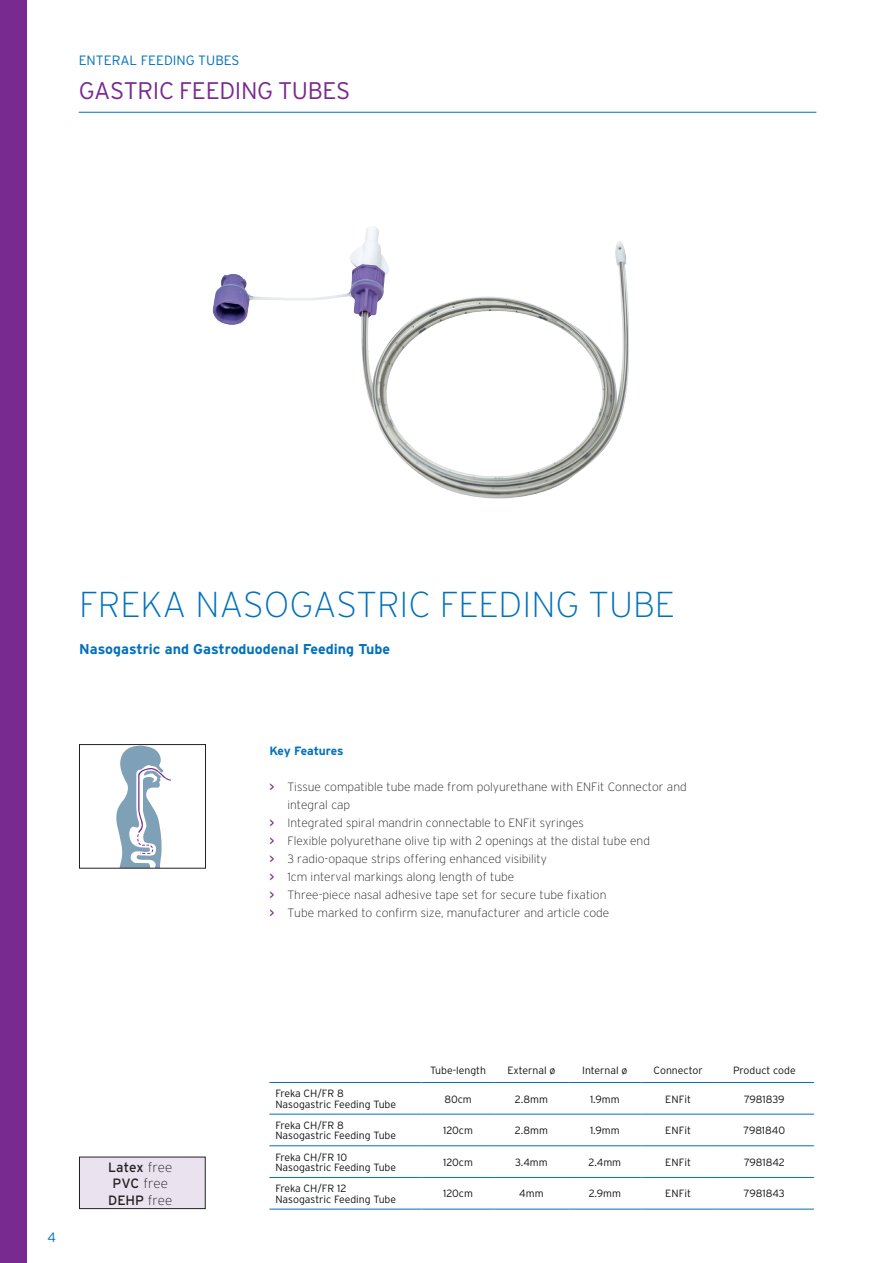
<style>
.page{position:relative;width:893px;height:1263px;background:#fff}
.page>*{position:absolute;margin:0;border:0;box-sizing:border-box;transform-origin:0 0}
.t1{font:200 36px "Interstate";color:#0071bb}
.t2{font:300 24px "Interstate";letter-spacing:-.015em;color:#792a91}
.t3{font:700 14.25px "Interstate";color:#0071bb}
.t4{font:300 13.5px "Interstate";color:#0071bb}
.t5{font:13.5px "Interstate";color:#231f20}
.t6{font:200 13.5px "Interstate";color:#231f20}
.t7{font:200 12px "Interstate";color:#231f20}
.t8{font:700 12px "Interstate";letter-spacing:-.01em;color:#0071bb}
.t9{font:300 10.5px/10.5px "Interstate";color:#111314}
.s1{font-weight:400;color:#792a91}
.s2{font-weight:200}
.s3{font-weight:400}
</style>
<div class="page">
<div style="left:0;top:0;width:26px;height:1263px;background:#792a91"></div>
<hr style="left:79px;top:112px;width:737px;height:1px;background:#0071bb">
<img style="left:212px;top:226px;width:417px;height:273px">
<hr style="left:269px;top:1082px;width:152px;height:1px;background:#0071bb">
<hr style="left:421px;top:1082px;width:74px;height:1px;background:#0071bb">
<hr style="left:495px;top:1082px;width:73px;height:1px;background:#0071bb">
<hr style="left:568px;top:1082px;width:73px;height:1px;background:#0071bb">
<hr style="left:641px;top:1082px;width:74px;height:1px;background:#0071bb">
<hr style="left:715px;top:1082px;width:99px;height:1px;background:#0071bb">
<hr style="left:269px;top:1114px;width:152px;height:1px;background:#0071bb">
<hr style="left:421px;top:1114px;width:74px;height:1px;background:#0071bb">
<hr style="left:495px;top:1114px;width:73px;height:1px;background:#0071bb">
<hr style="left:568px;top:1114px;width:73px;height:1px;background:#0071bb">
<hr style="left:641px;top:1114px;width:74px;height:1px;background:#0071bb">
<hr style="left:715px;top:1114px;width:99px;height:1px;background:#0071bb">
<hr style="left:269px;top:1145px;width:152px;height:1px;background:#0071bb">
<hr style="left:421px;top:1145px;width:74px;height:1px;background:#0071bb">
<hr style="left:495px;top:1145px;width:73px;height:1px;background:#0071bb">
<hr style="left:568px;top:1145px;width:73px;height:1px;background:#0071bb">
<hr style="left:641px;top:1145px;width:74px;height:1px;background:#0071bb">
<hr style="left:715px;top:1145px;width:99px;height:1px;background:#0071bb">
<hr style="left:269px;top:1177px;width:152px;height:1px;background:#0071bb">
<hr style="left:421px;top:1177px;width:74px;height:1px;background:#0071bb">
<hr style="left:495px;top:1177px;width:73px;height:1px;background:#0071bb">
<hr style="left:568px;top:1177px;width:73px;height:1px;background:#0071bb">
<hr style="left:641px;top:1177px;width:74px;height:1px;background:#0071bb">
<hr style="left:715px;top:1177px;width:99px;height:1px;background:#0071bb">
<hr style="left:269px;top:1209px;width:152px;height:1px;background:#0071bb">
<hr style="left:421px;top:1209px;width:74px;height:1px;background:#0071bb">
<hr style="left:495px;top:1209px;width:73px;height:1px;background:#0071bb">
<hr style="left:568px;top:1209px;width:73px;height:1px;background:#0071bb">
<hr style="left:641px;top:1209px;width:74px;height:1px;background:#0071bb">
<hr style="left:715px;top:1209px;width:99px;height:1px;background:#0071bb">
<svg style="left:79px;top:1156px;width:127px;height:53px;background:#e1d8e5"></svg>
<svg style="left:79px;top:744px;width:127px;height:125px"></svg>
<p class="t4" style="left:79px;top:52px;width:162px">ENTERAL FEEDING TUBES</p>
<p class="t2" style="left:79px;top:77px;width:273px">GASTRIC FEEDING TUBES</p>
<p class="t1" style="left:79px;top:584px;width:597px">FREKA NASOGASTRIC FEEDING TUBE</p>
<p class="t3" style="left:79px;top:641px;width:313px">Nasogastric and Gastroduodenal Feeding Tube</p>
<p class="t8" style="left:269px;top:744px;width:76px">Key Features</p>
<p class="t7" style="left:269px;top:780px;width:419px"><span class="s1">&gt;</span> Tissue compatible tube made from polyurethane with ENFit Connector and</p>
<p class="t7" style="left:287px;top:798px;width:64px">integral cap</p>
<p class="t7" style="left:269px;top:816px;width:316px"><span class="s1">&gt;</span> Integrated spiral mandrin connectable to ENFit syringes</p>
<p class="t7" style="left:269px;top:834px;width:382px"><span class="s1">&gt;</span> Flexible polyurethane olive tip with 2 openings at the distal tube end</p>
<p class="t7" style="left:269px;top:852px;width:279px"><span class="s1">&gt;</span> 3 radio-opaque strips offering enhanced visibility</p>
<p class="t7" style="left:269px;top:870px;width:246px"><span class="s1">&gt;</span> 1cm interval markings along length of tube</p>
<p class="t7" style="left:269px;top:888px;width:339px"><span class="s1">&gt;</span> Three-piece nasal adhesive tape set for secure tube fixation</p>
<p class="t7" style="left:269px;top:906px;width:341px"><span class="s1">&gt;</span> Tube marked to confirm size, manufacturer and article code</p>
<p class="t4" style="left:47px;top:1229px;width:10px">4</p>
<p class="t5" style="left:108px;top:1159px;width:66px">Latex <span class="s2">free</span></p>
<p class="t6" style="left:113px;top:1176px;width:57px"><span class="s3">PVC</span> free</p>
<p class="t5" style="left:108px;top:1192px;width:66px">DEHP <span class="s2">free</span></p>
<p class="t9" style="left:430px;top:1065px;width:58px">Tube-length</p>
<p class="t9" style="left:507px;top:1065px;width:50px">External ø</p>
<p class="t9" style="left:582px;top:1065px;width:47px">Internal ø</p>
<p class="t9" style="left:654px;top:1065px;width:51px">Connector</p>
<p class="t9" style="left:733px;top:1065px;width:64px">Product code</p>
<p class="t9" style="left:275px;top:1088px;width:122px">Freka CH/FR 8<br>Nasogastric Feeding Tube</p>
<p class="t9" style="left:444px;top:1093px;width:29px">80cm</p>
<p class="t9" style="left:515px;top:1093px;width:34px">2.8mm</p>
<p class="t9" style="left:590px;top:1093px;width:31px">1.9mm</p>
<p class="t9" style="left:665px;top:1093px;width:27px">ENFit</p>
<p class="t9" style="left:744px;top:1093px;width:42px">7981839</p>
<p class="t9" style="left:275px;top:1120px;width:122px">Freka CH/FR 8<br>Nasogastric Feeding Tube</p>
<p class="t9" style="left:443px;top:1125px;width:31px">120cm</p>
<p class="t9" style="left:515px;top:1125px;width:34px">2.8mm</p>
<p class="t9" style="left:590px;top:1125px;width:31px">1.9mm</p>
<p class="t9" style="left:665px;top:1125px;width:27px">ENFit</p>
<p class="t9" style="left:743px;top:1125px;width:43px">7981840</p>
<p class="t9" style="left:275px;top:1151px;width:122px">Freka CH/FR 10<br>Nasogastric Feeding Tube</p>
<p class="t9" style="left:443px;top:1157px;width:31px">120cm</p>
<p class="t9" style="left:515px;top:1157px;width:34px">3.4mm</p>
<p class="t9" style="left:588px;top:1157px;width:34px">2.4mm</p>
<p class="t9" style="left:665px;top:1157px;width:27px">ENFit</p>
<p class="t9" style="left:744px;top:1157px;width:42px">7981842</p>
<p class="t9" style="left:275px;top:1183px;width:122px">Freka CH/FR 12<br>Nasogastric Feeding Tube</p>
<p class="t9" style="left:443px;top:1188px;width:31px">120cm</p>
<p class="t9" style="left:519px;top:1188px;width:26px">4mm</p>
<p class="t9" style="left:589px;top:1188px;width:34px">2.9mm</p>
<p class="t9" style="left:665px;top:1188px;width:27px">ENFit</p>
<p class="t9" style="left:744px;top:1188px;width:42px">7981843</p>
</div>
